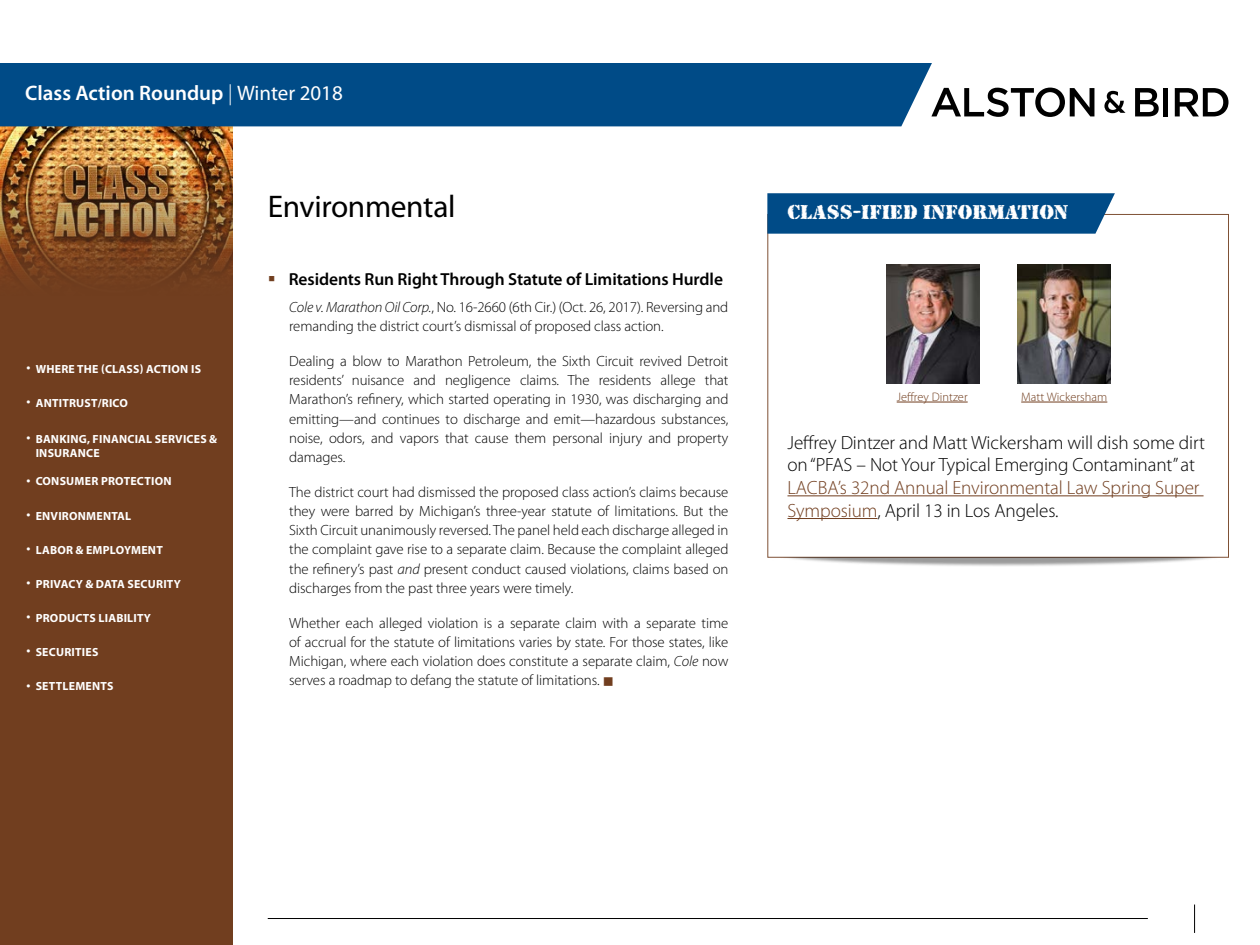
<style>
.page{position:relative;width:1260px;height:945px;background:#fff}
.page>*{position:absolute;margin:0;border:0;box-sizing:border-box;transform-origin:0 0}
.t1{font:31.32px "Myriad Pro";letter-spacing:-.01em;color:#000}
.t2{font:600 21px "Myriad Pro";color:#fff}
.t3{font:21px "Rubber Stamp Let Plain";color:#fff}
.t4{font:300 19.25px/22.8px "Myriad Pro";letter-spacing:-.005em;color:#000}
.t5{font:300 19.25px/22.8px "Myriad Pro";letter-spacing:-.005em;color:#713e1f}
.t6{font:600 17.5px "Myriad Pro";letter-spacing:-.005em;color:#000}
.t7{font:300 14.88px/19.2px "Myriad Pro";letter-spacing:-.005em;color:#000;text-align:justify}
.t8{font:300 12.42px "Myriad Pro";letter-spacing:.005em;color:#713e1f}
.t9{font:700 11.9px/14.2px "Myriad Pro";letter-spacing:.02em;color:#fff}
.s1{font-weight:300}
.s2{font-weight:400}
.s3{font-style:italic}
.s4{color:#713e1f}
.s5{color:#000}
</style>
<div class="page">
<div style="left:0;top:126px;width:234px;height:819px;background:#713e1f"></div>
<img style="left:0;top:126px;width:234px;height:173px">
<svg style="left:932px;top:88px;width:162px;height:29px"></svg>
<svg style="left:1104px;top:91px;width:22px;height:22px"></svg>
<svg style="left:1135px;top:88px;width:24px;height:28px"></svg>
<hr style="left:1164px;top:88px;width:4px;height:28px;background:#000">
<svg style="left:1175px;top:88px;width:53px;height:28px"></svg>
<svg style="left:1194px;top:905px;width:1px;height:28px"></svg>
<div style="left:0;top:63px;width:932px;height:63px;background:#004b87"></div>
<svg style="left:767px;top:193px;width:348px;height:41px;background:#0a528b"></svg>
<hr style="left:788px;top:495px;width:416px;height:1px;background:#713e1f">
<hr style="left:788px;top:518px;width:89px;height:1px;background:#713e1f">
<img style="left:886px;top:264px;width:93px;height:120px">
<img style="left:1017px;top:264px;width:93px;height:120px">
<hr style="left:897px;top:402px;width:71px;height:1px;background:#713e1f">
<hr style="left:1021px;top:402px;width:86px;height:1px;background:#713e1f">
<hr style="left:268px;top:918px;width:880px;height:1px;background:#000">
<h2 class="t2" style="left:25px;top:80px;width:319px">Class Action Roundup <span class="s1">|</span> <span class="s2">Winter 2018</span></h2>
<p class="t9" style="left:27px;top:361px;width:176px">• WHERE THE (CLASS) ACTION IS</p>
<p class="t9" style="left:27px;top:395px;width:103px">• ANTITRUST/RICO</p>
<p class="t9" style="left:36px;top:431px;width:183px;text-indent:-9px">• BANKING, FINANCIAL SERVICES &amp;<br>INSURANCE</p>
<p class="t9" style="left:27px;top:474px;width:146px">• CONSUMER PROTECTION</p>
<p class="t9" style="left:27px;top:508px;width:106px">• ENVIRONMENTAL</p>
<p class="t9" style="left:27px;top:542px;width:138px">• LABOR &amp; EMPLOYMENT</p>
<p class="t9" style="left:27px;top:576px;width:156px">• PRIVACY &amp; DATA SECURITY</p>
<p class="t9" style="left:27px;top:611px;width:126px">• PRODUCTS LIABILITY</p>
<p class="t9" style="left:27px;top:645px;width:73px">• SECURITIES</p>
<p class="t9" style="left:27px;top:679px;width:88px">• SETTLEMENTS</p>
<h1 class="t1" style="left:268px;top:187px;width:189px">Environmental</h1>
<p class="t6" style="left:289px;top:268px;width:436px">Residents Run Right Through Statute of Limitations Hurdle</p>
<p class="t7" style="left:289px;top:297px;width:441px"><span class="s3">Cole v. Marathon Oil Corp.</span>, No. 16-2660 (6th Cir.) (Oct. 26, 2017). Reversing and remanding the district court’s dismissal of proposed class action.</p>
<p class="t7" style="left:289px;top:351px;width:441px">Dealing a blow to Marathon Petroleum, the Sixth Circuit revived Detroit residents’ nuisance and negligence claims. The residents allege that Marathon’s refinery, which started operating in 1930, was discharging and emitting—and continues to discharge and emit—hazardous substances, noise, odors, and vapors that cause them personal injury and property damages.</p>
<p class="t7" style="left:289px;top:482px;width:441px">The district court had dismissed the proposed class action’s claims because they were barred by Michigan’s three-year statute of limitations. But the Sixth Circuit unanimously reversed. The panel held each discharge alleged in the complaint gave rise to a separate claim. Because the complaint alleged the refinery’s past <span class="s3">and</span> present conduct caused violations, claims based on discharges from the past three years were timely.</p>
<p class="t7" style="left:289px;top:613px;width:441px">Whether each alleged violation is a separate claim with a separate time of accrual for the statute of limitations varies by state. For those states, like Michigan, where each violation does constitute a separate claim, <span class="s3">Cole</span> now serves a roadmap to defang the statute of limitations. <span class="s4">■</span></p>
<h2 class="t3" style="left:788px;top:200px;width:283px">CLASS-IFIED INFORMATION</h2>
<p class="t8" style="left:897px;top:389px;width:72px">Jeffrey Dintzer</p>
<p class="t8" style="left:1021px;top:389px;width:88px">Matt Wickersham</p>
<p class="t4" style="left:788px;top:431px;width:419px">Jeffrey Dintzer and Matt Wickersham will dish some dirt on “PFAS – Not Your Typical Emerging Contaminant” at</p>
<p class="t5" style="left:788px;top:476px;width:414px">LACBA’s 32nd Annual Environmental Law Spring Super<br>Symposium<span class="s5">, April 13 in Los Angeles.</span></p>
</div>
